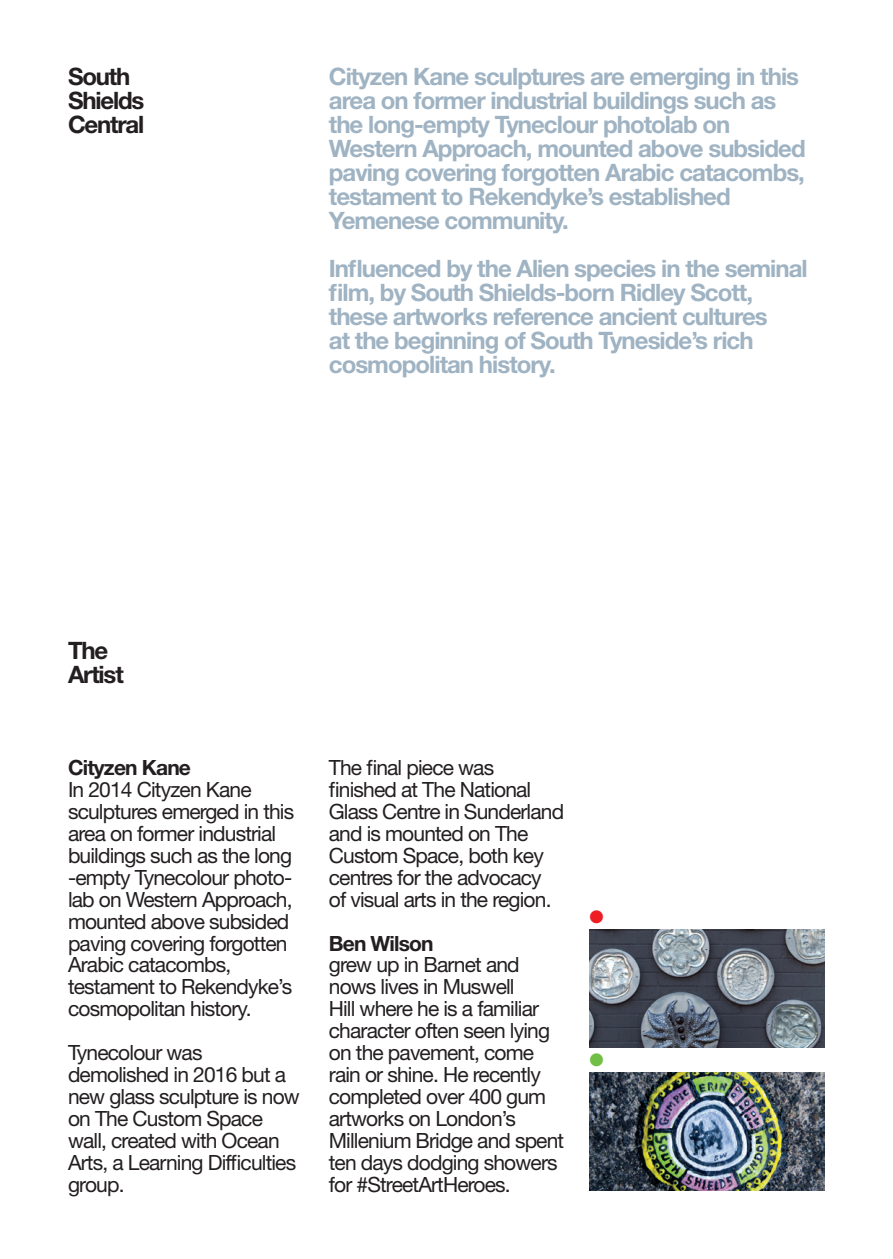
<style>
.page{position:relative;width:893px;height:1259px;background:#fff}
.page>*{position:absolute;margin:0;border:0;box-sizing:border-box;transform-origin:0 0}
.t1{font:700 24px/24px "Helvetica Neue LT Std";letter-spacing:-.04em;color:#9fb3c3}
.t2{font:700 24px "Helvetica Neue LT Std";letter-spacing:-.05em;color:#231f20}
.t3{font:21px/21.9px "Helvetica Neue LT Std";letter-spacing:-.04em;color:#231f20}
.t4{font:700 21px "Helvetica Neue LT Std";letter-spacing:-.04em;color:#231f20}
.t5{font:18px "Zapf Dingbats ITC";color:#ee1d23}
.t6{font:18px "Zapf Dingbats ITC";color:#71bf44}
</style>
<div class="page">
<img style="left:590px;top:929px;width:235px;height:118px">
<img style="left:590px;top:1073px;width:235px;height:118px">
<p class="t2" style="left:68px;top:62px;width:64px">South</p>
<p class="t2" style="left:68px;top:86px;width:78px">Shields</p>
<p class="t2" style="left:68px;top:110px;width:78px">Central</p>
<p class="t1" style="left:329px;top:64px;width:478px">Cityzen Kane sculptures are emerging in this area on former industrial buildings such as the long-empty Tyneclour photolab on Western Approach, mounted above subsided paving covering forgotten Arabic catacombs, testament to Rekendyke’s established Yemenese community.</p>
<p class="t1" style="left:329px;top:256px;width:480px">Influenced by the Alien species in the seminal film, by South Shields-born Ridley Scott, these artworks reference ancient cultures<br>at the beginning of South Tyneside’s rich cosmopolitan history.</p>
<p class="t2" style="left:68px;top:636px;width:42px">The</p>
<p class="t2" style="left:68px;top:660px;width:57px">Artist</p>
<p class="t4" style="left:68px;top:755px;width:124px">Cityzen Kane</p>
<p class="t3" style="left:68px;top:778px;width:228px">In 2014 Cityzen Kane sculptures emerged in this area on former industrial buildings such as the long -empty Tynecolour photo&shy;lab on Western Approach, mounted above subsided paving covering forgotten<br>Arabic catacombs, testament to Rekendyke’s cosmopolitan history.</p>
<p class="t3" style="left:68px;top:1041px;width:136px">Tynecolour was</p>
<p class="t3" style="left:68px;top:1063px;width:233px">demolished in 2016 but a new glass sculpture is now on The Custom Space wall, created with Ocean<br>Arts, a Learning Difficulties group.</p>
<p class="t3" style="left:329px;top:756px;width:237px">The final piece was finished at The National<br>Glass Centre in Sunderland and is mounted on The<br>Custom Space, both key centres for the advocacy of visual arts in the region.</p>
<p class="t4" style="left:329px;top:930px;width:106px">Ben Wilson</p>
<p class="t3" style="left:329px;top:953px;width:223px">grew up in Barnet and nows lives in Muswell<br>Hill where he is a familiar character often seen lying on the pavement, come rain or shine. He recently completed over 400 gum artworks on London’s</p>
<p class="t3" style="left:329px;top:1129px;width:237px">Millenium Bridge and spent ten days dodging showers for #StreetArtHeroes.</p>
<p class="t5" style="left:590px;top:908px;width:16px">●</p>
<p class="t6" style="left:590px;top:1051px;width:16px">●</p>
</div>
